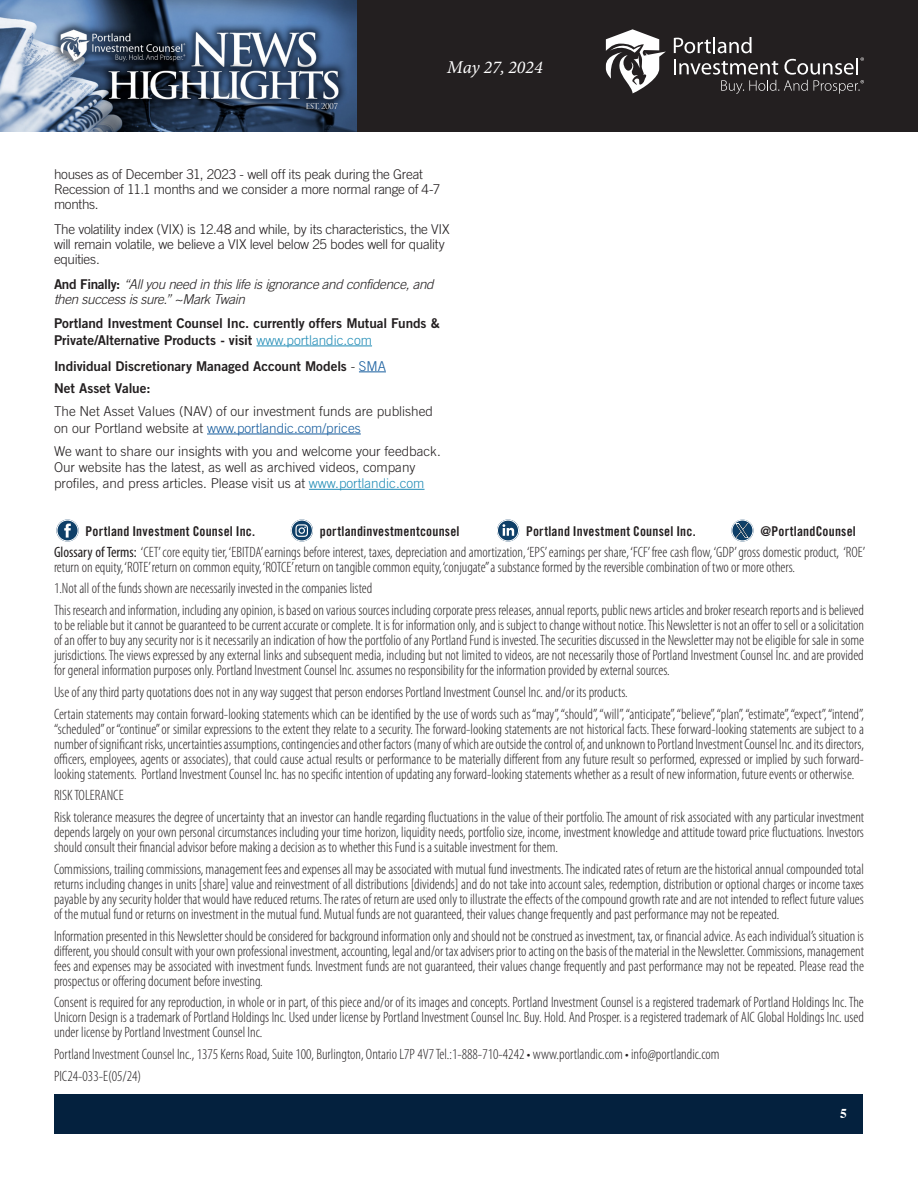
<style>
.page{position:relative;width:918px;height:1188px;background:#fff}
.page>*{position:absolute;margin:0;border:0;box-sizing:border-box;transform-origin:0 0}
.t1{font:italic 18px "Minion Variable Concept";color:#fff}
.Disclaimer_text{font:300 condensed 15px/15px "Myriad Pro";color:#231f20;text-align:justify}
.Article_-_Body{font:300 13.5px/16.2px "Trade Gothic";color:#231f20}
.Article_-_Body-2{font:300 13.5px/15px "Trade Gothic";letter-spacing:-.02em;color:#231f20}
.Article_-_Body-3{font:13.5px/16.2px "Trade Gothic Bold Two";letter-spacing:-.005em;color:#231f20}
.Body_-_Bullets{font:13.5px "Trade Gothic Bold Cond Twenty";letter-spacing:.015em;color:#231f20}
.Article_-_Body-4{font:italic 300 13.5px/15px "Trade Gothic";letter-spacing:-.025em;color:#231f20}
.t2{font:700 13.5px "Times";color:#fff}
.s1{font-family:"Trade Gothic Bold Two";font-weight:400;font-style:normal}
.s2{font-family:"Trade Gothic";font-weight:300;color:#218cb6}
.s3{font-family:"Trade Gothic";font-weight:300}
.s4{font-family:"Trade Gothic";font-weight:300;color:#175d9e}
.s5{color:#175d9e}
.s6{color:#218cb6}
.s7{font-weight:400}
</style>
<div class="page">
<div style="left:356px;top:0;width:562px;height:132px;background:#231f20"></div>
<img style="left:0;top:0;width:356px;height:132px">
<svg style="left:674px;top:37px;width:190px;height:57px"></svg>
<svg style="left:606px;top:29px;width:60px;height:64px"></svg>
<div style="left:55px;top:1094px;width:808px;height:39px;background:#04213e"></div>
<hr style="left:257px;top:346px;width:115px;height:1px;background:#218cb6">
<svg style="left:359px;top:372px;width:27px;height:1px"></svg>
<hr style="left:207px;top:434px;width:154px;height:1px;background:#175d9e">
<hr style="left:309px;top:489px;width:116px;height:1px;background:#218cb6">
<svg style="left:731px;top:520px;width:23px;height:22px"></svg>
<div style="left:732px;top:520px;width:21px;height:21px;border:1px solid #fff;border-radius:50%"></div>
<svg style="left:736px;top:524px;width:13px;height:13px"></svg>
<svg style="left:497px;top:520px;width:22px;height:21px"></svg>
<div style="left:497px;top:520px;width:22px;height:21px;border:1px solid #fff;border-radius:50%"></div>
<svg style="left:56px;top:520px;width:23px;height:22px"></svg>
<div style="left:57px;top:520px;width:21px;height:21px;border:1px solid #fff;border-radius:50%"></div>
<svg style="left:291px;top:520px;width:22px;height:21px"></svg>
<p class="t1" style="left:447px;top:55px;width:97px">May 27, 2024</p>
<p class="Article_-_Body-2" style="left:54px;top:167px;width:388px">houses as of December 31, 2023 - well off its peak during the Great<br>Recession of 11.1 months and we consider a more normal range of 4-7 months.</p>
<p class="Article_-_Body-2" style="left:54px;top:221px;width:397px">The volatility index (VIX) is 12.48 and while, by its characteristics, the VIX will remain volatile, we believe a VIX level below 25 bodes well for quality equities.</p>
<p class="Article_-_Body-4" style="left:54px;top:276px;width:381px"><span class="s1">And Finally:</span> “All you need in this life is ignorance and confidence, and then success is sure.” ~Mark Twain</p>
<p class="Article_-_Body-3" style="left:54px;top:315px;width:387px">Portland Investment Counsel Inc. currently offers Mutual Funds &amp;<br>Private/Alternative Products - visit <span class="s2">www.portlandic.com</span></p>
<p class="Article_-_Body-3" style="left:54px;top:357px;width:333px">Individual Discretionary Managed Account Models <span class="s3">-</span> <span class="s4">SMA</span></p>
<p class="Article_-_Body-3" style="left:54px;top:380px;width:98px">Net Asset Value:</p>
<p class="Article_-_Body" style="left:54px;top:403px;width:381px">The Net Asset Values (NAV) of our investment funds are published on our Portland website at <span class="s5">www.portlandic.com/prices</span></p>
<p class="Article_-_Body" style="left:54px;top:442px;width:388px">We want to share our insights with you and welcome your feedback.<br>Our website has the latest, as well as archived videos, company profiles, and press articles. Please visit us at <span class="s6">www.portlandic.com</span></p>
<p class="Body_-_Bullets" style="left:86px;top:523px;width:171px">Portland Investment Counsel Inc.</p>
<p class="Body_-_Bullets" style="left:320px;top:523px;width:141px">portlandinvestmentcounsel</p>
<p class="Body_-_Bullets" style="left:526px;top:523px;width:171px">Portland Investment Counsel Inc.</p>
<p class="Body_-_Bullets" style="left:760px;top:523px;width:97px">@PortlandCounsel</p>
<p class="Disclaimer_text" style="left:54px;top:544px;width:813px"><span class="s7">Glossary of Terms:</span> ‘CET’ core equity tier, ‘EBITDA’ earnings before interest, taxes, depreciation and amortization, ‘EPS’ earnings per share, ‘FCF’ free cash flow, ‘GDP’ gross domestic product, ‘ROE’ return on equity, ‘ROTE’ return on common equity, ‘ROTCE’ return on tangible common equity, ‘conjugate” a substance formed by the reversible combination of two or more others.</p>
<p class="Disclaimer_text" style="left:54px;top:581px;width:320px">1.Not all of the funds shown are necessarily invested in the companies listed</p>
<p class="Disclaimer_text" style="left:54px;top:602px;width:812px">This research and information, including any opinion, is based on various sources including corporate press releases, annual reports, public news articles and broker research reports and is believed to be reliable but it cannot be guaranteed to be current accurate or complete. It is for information only, and is subject to change without notice. This Newsletter is not an offer to sell or a solicitation of an offer to buy any security nor is it necessarily an indication of how the portfolio of any Portland Fund is invested. The securities discussed in the Newsletter may not be eligible for sale in some jurisdictions. The views expressed by any external links and subsequent media, including but not limited to videos, are not necessarily those of Portland Investment Counsel Inc. and are provided for general information purposes only. Portland Investment Counsel Inc. assumes no responsibility for the information provided by external sources.</p>
<p class="Disclaimer_text" style="left:54px;top:684px;width:575px">Use of any third party quotations does not in any way suggest that person endorses Portland Investment Counsel Inc. and/or its products.</p>
<p class="Disclaimer_text" style="left:54px;top:706px;width:812px">Certain statements may contain forward-looking statements which can be identified by the use of words such as “may”, “should”, “will”, “anticipate”, “believe”, “plan”, “estimate”, “expect”, “intend”, “scheduled” or “continue” or similar expressions to the extent they relate to a security. The forward-looking statements are not historical facts. These forward-looking statements are subject to a number of significant risks, uncertainties assumptions, contingencies and other factors (many of which are outside the control of, and unknown to Portland Investment Counsel Inc. and its directors, officers, employees, agents or associates), that could cause actual results or performance to be materially different from any future result so performed, expressed or implied by such forward&shy;looking statements. Portland Investment Counsel Inc. has no specific intention of updating any forward-looking statements whether as a result of new information, future events or otherwise.</p>
<p class="Disclaimer_text" style="left:54px;top:788px;width:71px">RISK TOLERANCE</p>
<p class="Disclaimer_text" style="left:54px;top:809px;width:812px">Risk tolerance measures the degree of uncertainty that an investor can handle regarding fluctuations in the value of their portfolio. The amount of risk associated with any particular investment depends largely on your own personal circumstances including your time horizon, liquidity needs, portfolio size, income, investment knowledge and attitude toward price fluctuations. Investors should consult their financial advisor before making a decision as to whether this Fund is a suitable investment for them.</p>
<p class="Disclaimer_text" style="left:54px;top:861px;width:812px">Commissions, trailing commissions, management fees and expenses all may be associated with mutual fund investments. The indicated rates of return are the historical annual compounded total returns including changes in units [share] value and reinvestment of all distributions [dividends] and do not take into account sales, redemption, distribution or optional charges or income taxes payable by any security holder that would have reduced returns. The rates of return are used only to illustrate the effects of the compound growth rate and are not intended to reflect future values of the mutual fund or returns on investment in the mutual fund. Mutual funds are not guaranteed, their values change frequently and past performance may not be repeated.</p>
<p class="Disclaimer_text" style="left:54px;top:928px;width:812px">Information presented in this Newsletter should be considered for background information only and should not be construed as investment, tax, or financial advice. As each individual’s situation is different, you should consult with your own professional investment, accounting, legal and/or tax advisers prior to acting on the basis of the material in the Newsletter. Commissions, management fees and expenses may be associated with investment funds. Investment funds are not guaranteed, their values change frequently and past performance may not be repeated. Please read the prospectus or offering document before investing.</p>
<p class="Disclaimer_text" style="left:54px;top:995px;width:812px">Consent is required for any reproduction, in whole or in part, of this piece and/or of its images and concepts. Portland Investment Counsel is a registered trademark of Portland Holdings Inc. The Unicorn Design is a trademark of Portland Holdings Inc. Used under license by Portland Investment Counsel Inc. Buy. Hold. And Prosper. is a registered trademark of AIC Global Holdings Inc. used under license by Portland Investment Counsel Inc.</p>
<p class="Disclaimer_text" style="left:54px;top:1046px;width:667px">Portland Investment Counsel Inc., 1375 Kerns Road, Suite 100, Burlington, Ontario L7P 4V7 Tel.:1-888-710-4242 • www.portlandic.com • info@portlandic.com</p>
<p class="Disclaimer_text" style="left:54px;top:1068px;width:89px">PIC24-033-E(05/24)</p>
<p class="t2" style="left:840px;top:1100px;width:8px">5</p>
</div>
